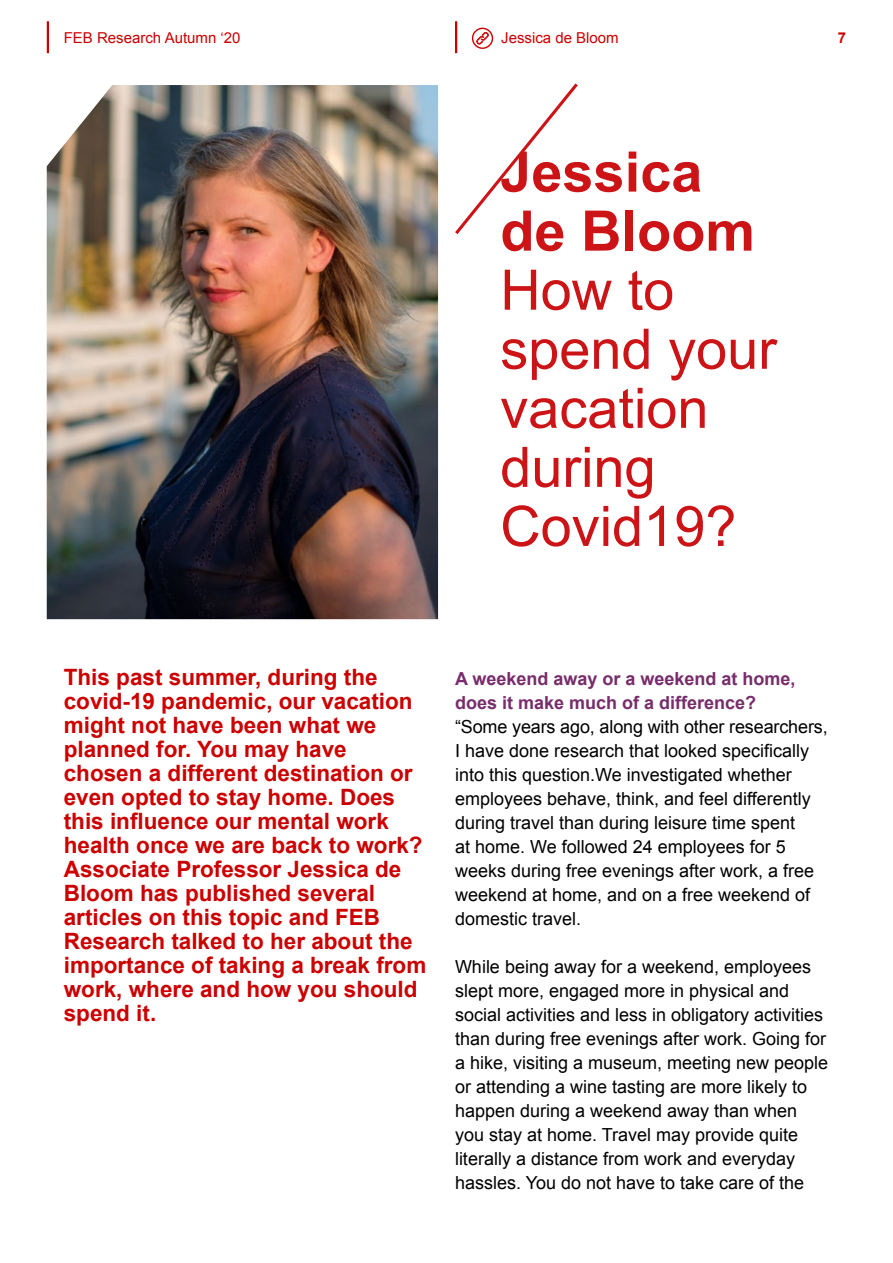
<style>
.page{position:relative;width:893px;height:1263px;background:#fff}
.page>*{position:absolute;margin:0;border:0;box-sizing:border-box;transform-origin:0 0}
.t1{font:55.95px/59.1px "Arial";color:#cc1417}
.t2{font:700 55.95px/59.1px "Arial";color:#cc1417}
.t3{font:700 22.5px/24px "Arial";color:#c00}
.t4{font:18px/24px "Arial";color:#000}
.t5{font:700 18px/24px "Arial";color:#772d6b}
.t6{font:15px "Arial";color:#c00}
.t7{font:700 15px "Arial";color:#c00}
</style>
<div class="page">
<img style="left:47px;top:85px;width:391px;height:534px">
<svg style="left:455px;top:83px;width:123px;height:151px"></svg>
<hr style="left:47px;top:21px;width:2px;height:32px;background:#c00">
<hr style="left:455px;top:21px;width:2px;height:32px;background:#c00">
<div style="left:472px;top:28px;width:21px;height:21px;border:1px solid #c00;border-radius:50%"></div>
<svg style="left:476px;top:31px;width:14px;height:14px"></svg>
<p class="t6" style="left:64px;top:28px;width:178px">FEB Research Autumn ‘20</p>
<p class="t6" style="left:501px;top:28px;width:119px">Jessica de Bloom</p>
<p class="t7" style="left:838px;top:28px;width:10px">7</p>
<h1 class="t2" style="left:500px;top:144px;width:256px">Jessica de Bloom</h1>
<h1 class="t1" style="left:500px;top:261px;width:278px">How to spend your vacation during<br>Covid19?</h1>
<p class="t3" style="left:64px;top:666px;width:364px">This past summer, during the covid-19 pandemic, our vacation might not have been what we planned for. You may have chosen a different destination or even opted to stay home. Does this influence our mental work health once we are back to work?<br>Associate Professor Jessica de<br>Bloom has published several articles on this topic and FEB<br>Research talked to her about the importance of taking a break from work, where and how you should spend it.</p>
<p class="t5" style="left:455px;top:667px;width:342px">A weekend away or a weekend at home, does it make much of a difference?</p>
<p class="t4" style="left:455px;top:715px;width:374px">“Some years ago, along with other researchers, I have done research that looked specifically into this question.We investigated whether employees behave, think, and feel differently during travel than during leisure time spent<br>at home. We followed 24 employees for 5 weeks during free evenings after work, a free weekend at home, and on a free weekend of domestic travel.</p>
<p class="t4" style="left:455px;top:955px;width:375px">While being away for a weekend, employees slept more, engaged more in physical and social activities and less in obligatory activities than during free evenings after work. Going for a hike, visiting a museum, meeting new people or attending a wine tasting are more likely to happen during a weekend away than when you stay at home. Travel may provide quite literally a distance from work and everyday hassles. You do not have to take care of the</p>
</div>
